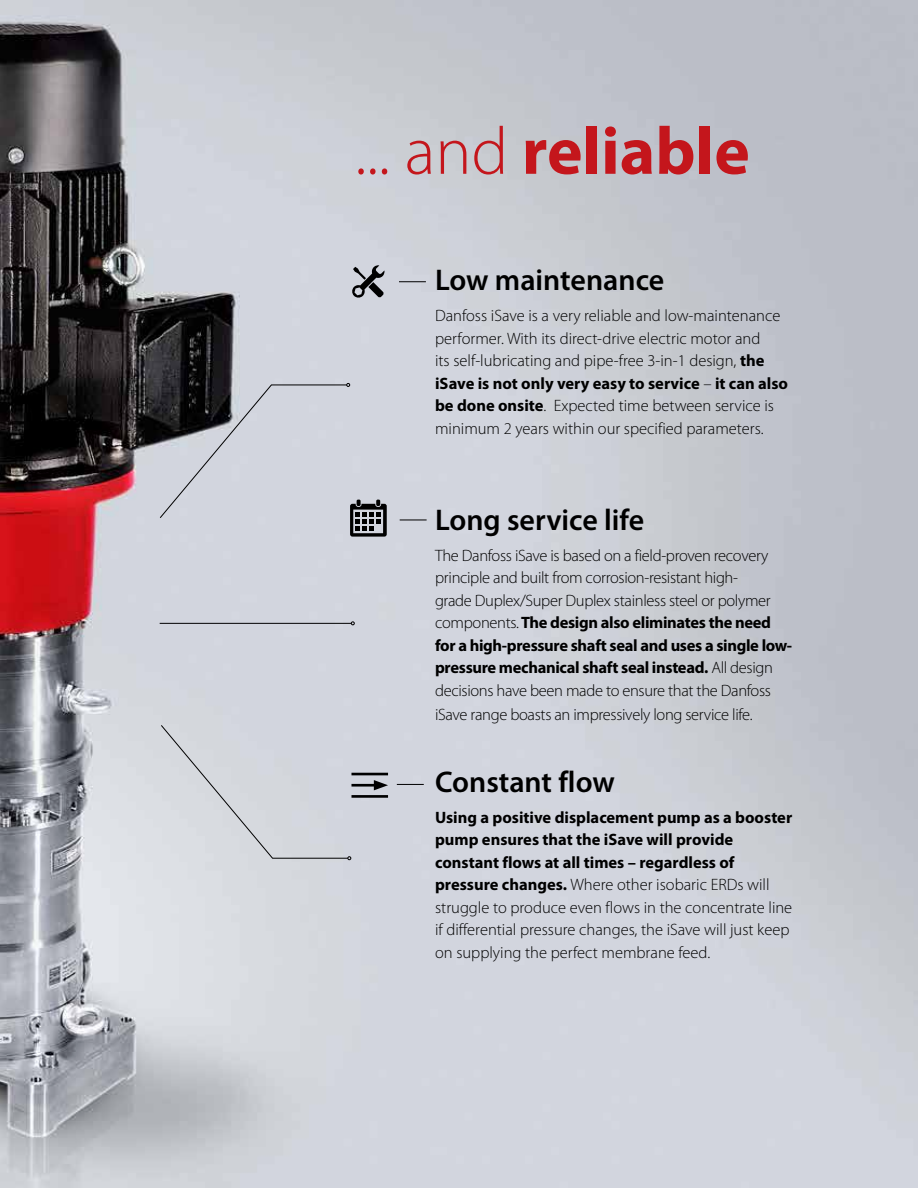
<style>
.page{position:relative;width:918px;height:1188px;background:#fff}
.page>*{position:absolute;margin:0;border:0;box-sizing:border-box;transform-origin:0 0}
.t1{font:700 67.5px "Myriad Pro";color:#c4161c}
.t2{font:600 30px "Myriad Pro";color:#000}
.t3{font:300 16.5px/22.5px "Myriad Pro";color:#000}
.t4{font:300 16.5px/22.5px "Myriad Pro";letter-spacing:-.02em;color:#000}
.s1{font-weight:300}
.s2{font-weight:700}
</style>
<div class="page">
<img style="left:0;top:0;width:918px;height:1188px">
<svg style="left:399px;top:281px;width:27px;height:1px"></svg>
<svg style="left:400px;top:520px;width:27px;height:1px"></svg>
<svg style="left:397px;top:784px;width:27px;height:1px"></svg>
<svg style="left:352px;top:265px;width:33px;height:33px"></svg>
<hr style="left:351px;top:795px;width:37px;height:3px;background:#000">
<hr style="left:351px;top:773px;width:37px;height:2px;background:#000">
<hr style="left:351px;top:784px;width:28px;height:3px;background:#000">
<svg style="left:374px;top:780px;width:14px;height:10px"></svg>
<svg style="left:159px;top:383px;width:228px;height:154px;background:#b7bac2"></svg>
<hr style="left:160px;top:623px;width:191px;height:1px;background:#000">
<svg style="left:351px;top:621px;width:4px;height:4px"></svg>
<div style="left:160px;top:724px;width:191px;height:136px;background:#d4d7de"></div>
<h1 class="t1" style="left:355px;top:113px;width:397px"><span class="s1">... and</span> reliable</h1>
<h2 class="t2" style="left:435px;top:263px;width:231px">Low maintenance</h2>
<p class="t3" style="left:435px;top:305px;width:354px">Danfoss iSave is a very reliable and low-maintenance performer. With its direct-drive electric motor and<br>its self-lubricating and pipe-free 3-in-1 design, <span class="s2">the iSave is not only very easy to service</span> – <span class="s2">it can also be done onsite</span>. Expected time between service is minimum 2 years within our specified parameters.</p>
<h2 class="t2" style="left:435px;top:503px;width:211px">Long service life</h2>
<p class="t4" style="left:435px;top:544px;width:359px">The Danfoss iSave is based on a field-proven recovery principle and built from corrosion-resistant high-<br>grade Duplex/Super Duplex stainless steel or polymer components. <span class="s2">The design also eliminates the need for a high-pressure shaft seal and uses a single low&shy;pressure mechanical shaft seal instead.</span> All design decisions have been made to ensure that the Danfoss</p>
<p class="t4" style="left:435px;top:703px;width:319px">iSave range boasts an impressively long service life.</p>
<h2 class="t2" style="left:435px;top:765px;width:181px">Constant flow</h2>
<p class="t3" style="left:435px;top:806px;width:359px"><span class="s2">Using a positive displacement pump as a booster pump ensures that the iSave will provide constant flows at all times – regardless of pressure changes.</span> Where other isobaric ERDs will struggle to produce even flows in the concentrate line if differential pressure changes, the iSave will just keep on supplying the perfect membrane feed.</p>
</div>
